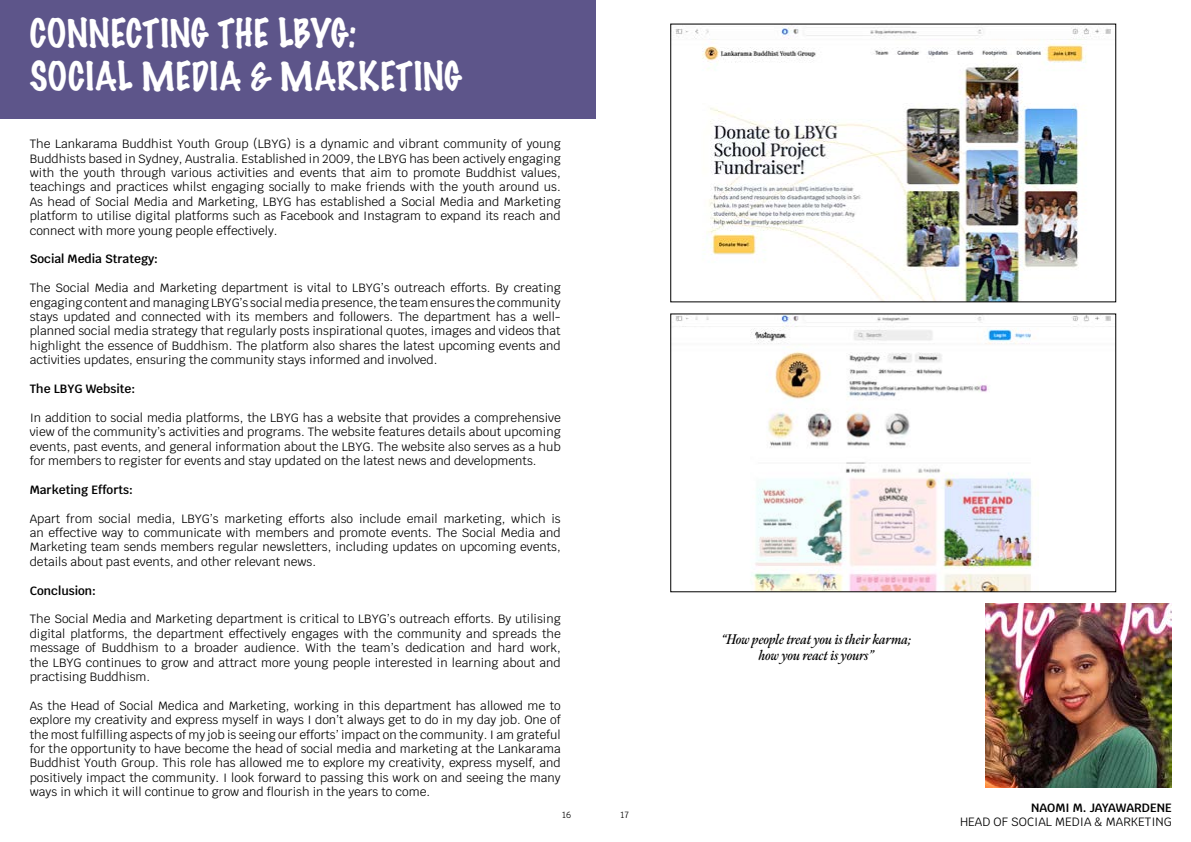
<style>
.page{position:relative;width:1191px;height:842px;background:#fff}
.page>*{position:absolute;margin:0;border:0;box-sizing:border-box;transform-origin:0 0}
.t1{font:100 36px/43.2px "Marker Felt";color:#fff}
.t2{font:italic 600 14px/16.8px "Meno Display Condensed";color:#000;text-align:center}
.t3{font:12px/14.4px "Krub";color:#000;text-align:justify}
.t4{font:600 12px "Krub";color:#000}
.t5{font:9px "Krub";color:#000}
</style>
<div class="page">
<div style="left:0;top:0;width:595px;height:119px;background:#5d558a"></div>
<img style="left:985px;top:604px;width:186px;height:183px">
<img style="left:675px;top:316px;width:436px;height:274px">
<img style="left:675px;top:26px;width:436px;height:274px">
<h1 class="t1" style="left:30px;top:11px;width:433px">CONNECTING THE LBYG:<br>SOCIAL MEDIA &amp; MARKETING</h1>
<p class="t3" style="left:30px;top:137px;width:532px">The Lankarama Buddhist Youth Group (LBYG) is a dynamic and vibrant community of young Buddhists based in Sydney, Australia. Established in 2009, the LBYG has been actively engaging with the youth through various activities and events that aim to promote Buddhist values, teachings and practices whilst engaging socially to make friends with the youth around us.<br>As head of Social Media and Marketing, LBYG has established a Social Media and Marketing platform to utilise digital platforms such as Facebook and Instagram to expand its reach and connect with more young people effectively.</p>
<p class="t4" style="left:30px;top:252px;width:130px">Social Media Strategy:</p>
<p class="t3" style="left:30px;top:281px;width:532px">The Social Media and Marketing department is vital to LBYG’s outreach efforts. By creating engaging content and managing LBYG’s social media presence, the team ensures the community stays updated and connected with its members and followers. The department has a well&shy;planned social media strategy that regularly posts inspirational quotes, images and videos that highlight the essence of Buddhism. The platform also shares the latest upcoming events and activities updates, ensuring the community stays informed and involved.</p>
<p class="t4" style="left:30px;top:382px;width:107px">The LBYG Website:</p>
<p class="t3" style="left:30px;top:410px;width:532px">In addition to social media platforms, the LBYG has a website that provides a comprehensive view of the community’s activities and programs. The website features details about upcoming events, past events, and general information about the LBYG. The website also serves as a hub for members to register for events and stay updated on the latest news and developments.</p>
<p class="t4" style="left:30px;top:483px;width:105px">Marketing Efforts:</p>
<p class="t3" style="left:30px;top:511px;width:532px">Apart from social media, LBYG’s marketing efforts also include email marketing, which is an effective way to communicate with members and promote events. The Social Media and Marketing team sends members regular newsletters, including updates on upcoming events, details about past events, and other relevant news.</p>
<p class="t4" style="left:30px;top:583px;width:68px">Conclusion:</p>
<p class="t3" style="left:30px;top:612px;width:532px">The Social Media and Marketing department is critical to LBYG’s outreach efforts. By utilising digital platforms, the department effectively engages with the community and spreads the message of Buddhism to a broader audience. With the team’s dedication and hard work, the LBYG continues to grow and attract more young people interested in learning about and practising Buddhism.</p>
<p class="t3" style="left:30px;top:698px;width:532px">As the Head of Social Medica and Marketing, working in this department has allowed me to explore my creativity and express myself in ways I don’t always get to do in my day job. One of the most fulfilling aspects of my job is seeing our efforts’ impact on the community. I am grateful for the opportunity to have become the head of social media and marketing at the Lankarama Buddhist Youth Group. This role has allowed me to explore my creativity, express myself, and positively impact the community. I look forward to passing this work on and seeing the many ways in which it will continue to grow and flourish in the years to come.</p>
<p class="t5" style="left:562px;top:807px;width:11px">16</p>
<p class="t5" style="left:620px;top:807px;width:10px">17</p>
<p class="t2" style="left:721px;top:631px;width:191px">“How people treat you is their karma; how you react is yours”</p>
<p class="t4" style="left:1031px;top:800px;width:142px">NAOMI M. JAYAWARDENE</p>
<p class="t3" style="left:960px;top:814px;width:213px">HEAD OF SOCIAL MEDIA &amp; MARKETING</p>
</div>
